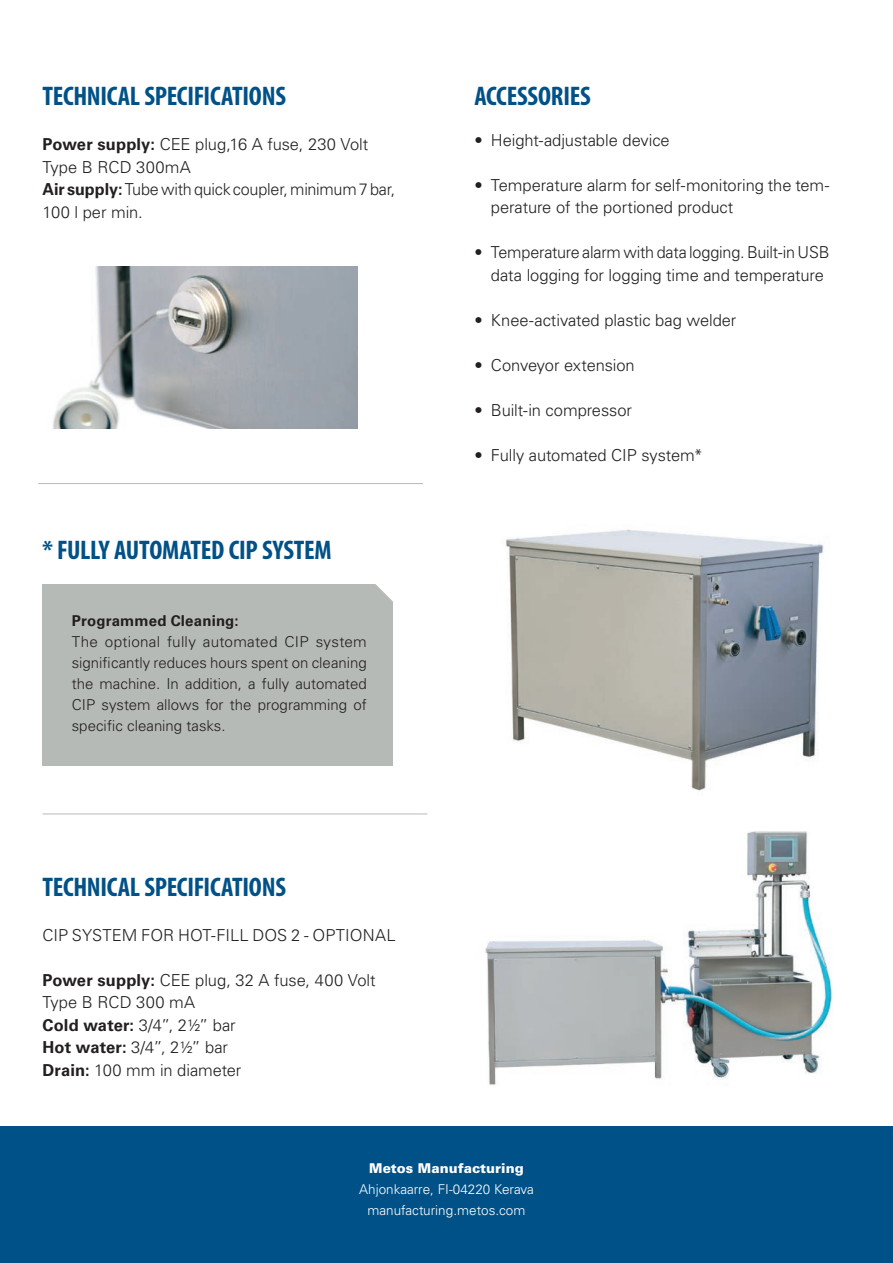
<style>
.page{position:relative;width:893px;height:1263px;background:#fff}
.page>*{position:absolute;margin:0;border:0;box-sizing:border-box;transform-origin:0 0}
.t1{font:700 condensed 27px "Myriad Pro";letter-spacing:-.01em;color:#005187}
.t2{font:300 16.5px/22.5px "Univers LT Std";letter-spacing:-.005em;color:#231f20}
.t3{font:300 15px/21px "Univers LT Std";color:#231f20;text-align:justify}
.t4{font:700 15px "Univers LT Std";letter-spacing:.01em;color:#231f20}
.t5{font:300 13.5px/21px "Univers LT Std";color:#fff;text-align:center}
.t6{font:900 13.5px "Univers LT Std";color:#fff}
.s1{font-weight:700}
</style>
<div class="page">
<div style="left:0;top:1127px;width:893px;height:136px;background:#005187"></div>
<img style="left:53px;top:267px;width:304px;height:161px">
<div style="left:43px;top:584px;width:350px;height:181px;background:#b6bab7"></div>
<svg style="left:376px;top:584px;width:17px;height:17px"></svg>
<img style="left:485px;top:831px;width:348px;height:255px">
<img style="left:505px;top:529px;width:319px;height:262px">
<hr style="left:38px;top:483px;width:385px;height:1px;background:#b6bab7">
<hr style="left:43px;top:813px;width:384px;height:1px;background:#b6bab7">
<h1 class="t1" style="left:43px;top:79px;width:245px">TECHNICAL SPECIFICATIONS</h1>
<p class="t2" style="left:43px;top:133px;width:354px"><span class="s1">Power supply:</span> CEE plug,16 A fuse, 230 Volt<br>Type B RCD 300mA<br><span class="s1">Air supply:</span> Tube with quick coupler, minimum 7 bar,<br>100 l per min.</p>
<h1 class="t1" style="left:43px;top:533px;width:291px">* FULLY AUTOMATED CIP SYSTEM</h1>
<p class="t4" style="left:72px;top:612px;width:168px">Programmed Cleaning:</p>
<p class="t3" style="left:72px;top:631px;width:297px">The optional fully automated CIP system significantly reduces hours spent on cleaning the machine. In addition, a fully automated CIP system allows for the programming of specific cleaning tasks.</p>
<h1 class="t1" style="left:43px;top:870px;width:245px">TECHNICAL SPECIFICATIONS</h1>
<p class="t2" style="left:43px;top:924px;width:354px">CIP SYSTEM FOR HOT-FILL DOS 2 - OPTIONAL</p>
<p class="t2" style="left:43px;top:969px;width:335px"><span class="s1">Power supply:</span> CEE plug, 32 A fuse, 400 Volt<br>Type B RCD 300 mA<br><span class="s1">Cold water:</span> 3/4”, 2½” bar<br><span class="s1">Hot water:</span> 3/4”, 2½” bar<br><span class="s1">Drain:</span> 100 mm in diameter</p>
<h1 class="t1" style="left:474px;top:79px;width:118px">ACCESSORIES</h1>
<p class="t2" style="left:474px;top:129px;width:197px">• Height-adjustable device</p>
<p class="t2" style="left:491px;top:174px;width:340px;text-indent:-16px">• Temperature alarm for self-monitoring the tem&shy;perature of the portioned product</p>
<p class="t2" style="left:491px;top:241px;width:340px;text-indent:-16px">• Temperature alarm with data logging. Built-in USB data logging for logging time and temperature</p>
<p class="t2" style="left:474px;top:309px;width:264px">• Knee-activated plastic bag welder</p>
<p class="t2" style="left:474px;top:354px;width:162px">• Conveyor extension</p>
<p class="t2" style="left:474px;top:399px;width:159px">• Built-in compressor</p>
<p class="t2" style="left:474px;top:444px;width:230px">• Fully automated CIP system*</p>
<p class="t6" style="left:369px;top:1160px;width:156px">Metos Manufacturing</p>
<p class="t5" style="left:359px;top:1179px;width:176px">Ahjonkaarre, FI-04220 Kerava manufacturing.metos.com</p>
</div>
